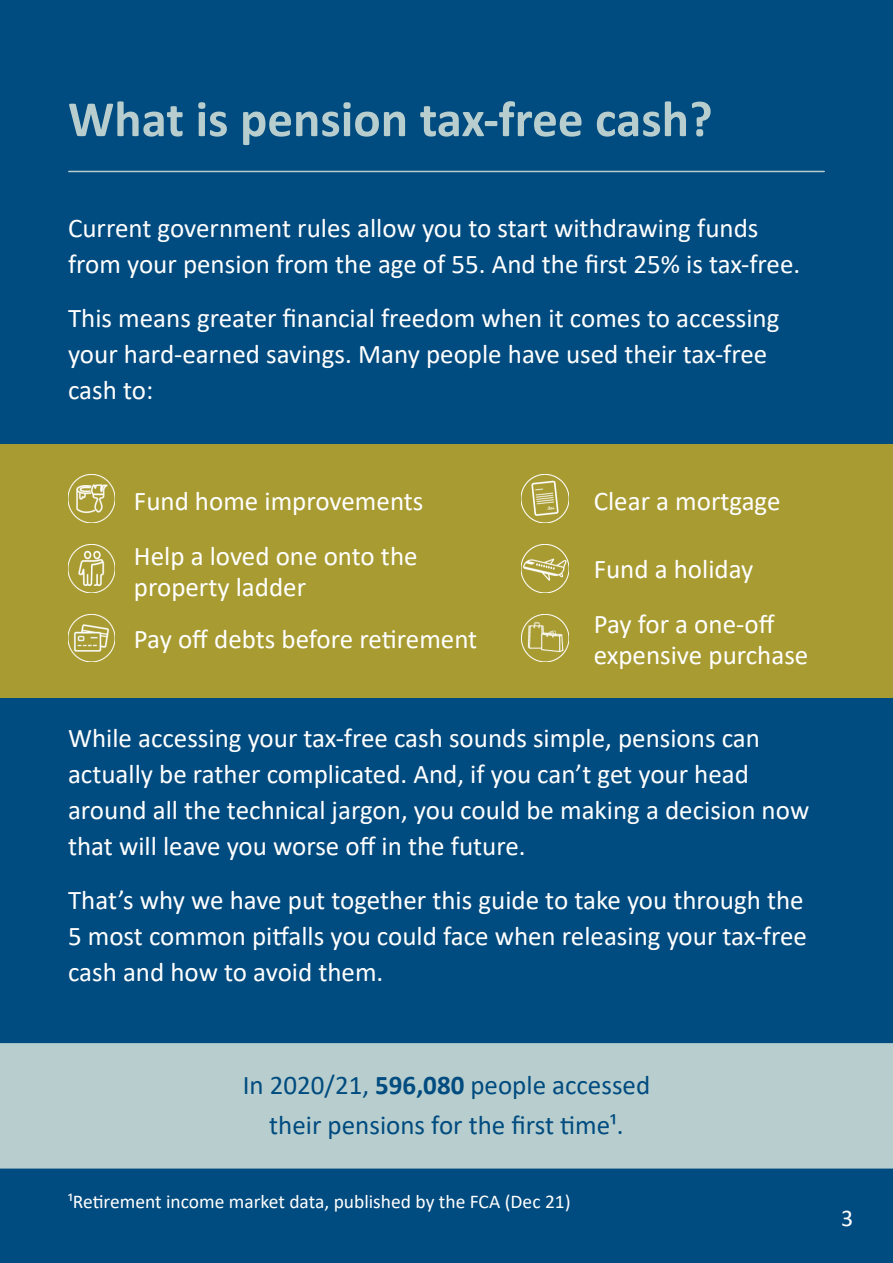
<style>
.page{position:relative;width:893px;height:1263px;background:#004b7f}
.page>*{position:absolute;margin:0;border:0;box-sizing:border-box;transform-origin:0 0}
.t1{font:700 51px "Calibri";color:#b8cece}
.t2{font:27px/36px "Calibri";color:#fff}
.t3{font:27px/40.5px "Calibri";color:#004b7f;text-align:center}
.t4{font:24px "Calibri";color:#fff}
.t5{font:19.5px "Calibri";color:#fff}
.s1{font-weight:700}
</style>
<div class="page">
<div style="left:0;top:1043px;width:893px;height:125px;background:#b8cece"></div>
<hr style="left:69px;top:171px;width:755px;height:1px;background:#b8cece">
<div style="left:0;top:444px;width:893px;height:253px;background:#a89b32"></div>
<img style="left:68px;top:475px;width:47px;height:47px">
<img style="left:68px;top:545px;width:47px;height:47px">
<img style="left:68px;top:614px;width:47px;height:48px">
<img style="left:522px;top:545px;width:47px;height:47px">
<img style="left:521px;top:614px;width:48px;height:48px">
<img style="left:521px;top:475px;width:47px;height:47px">
<h1 class="t1" style="left:68px;top:83px;width:646px">What is pension tax-free cash?</h1>
<p class="t2" style="left:68px;top:210px;width:734px">Current government rules allow you to start withdrawing funds from your pension from the age of 55. And the first 25% is tax-free.</p>
<p class="t2" style="left:68px;top:300px;width:713px">This means greater financial freedom when it comes to accessing your hard-earned savings. Many people have used their tax-free cash to:</p>
<p class="t2" style="left:134px;top:482px;width:291px">Fund home improvements</p>
<p class="t2" style="left:594px;top:482px;width:188px">Clear a mortgage</p>
<p class="t2" style="left:134px;top:539px;width:285px;line-height:31.5px">Help a loved one onto the property ladder</p>
<p class="t2" style="left:594px;top:551px;width:161px">Fund a holiday</p>
<p class="t2" style="left:134px;top:621px;width:345px">Pay off debts before retirement</p>
<p class="t2" style="left:594px;top:607px;width:216px;line-height:31.5px">Pay for a one-off expensive purchase</p>
<p class="t2" style="left:68px;top:719px;width:743px">While accessing your tax-free cash sounds simple, pensions can actually be rather complicated. And, if you can’t get your head around all the technical jargon, you could be making a decision now that will leave you worse off in the future.</p>
<p class="t2" style="left:68px;top:881px;width:740px">That’s why we have put together this guide to take you through the<br>5 most common pitfalls you could face when releasing your tax-free cash and how to avoid them.</p>
<p class="t3" style="left:243px;top:1063px;width:409px">In 2020/21, <span class="s1">596,080</span> people accessed their pensions for the first time¹.</p>
<p class="t5" style="left:68px;top:1188px;width:504px">¹Retirement income market data, published by the FCA (Dec 21)</p>
<p class="t4" style="left:841px;top:1201px;width:14px">3</p>
</div>
